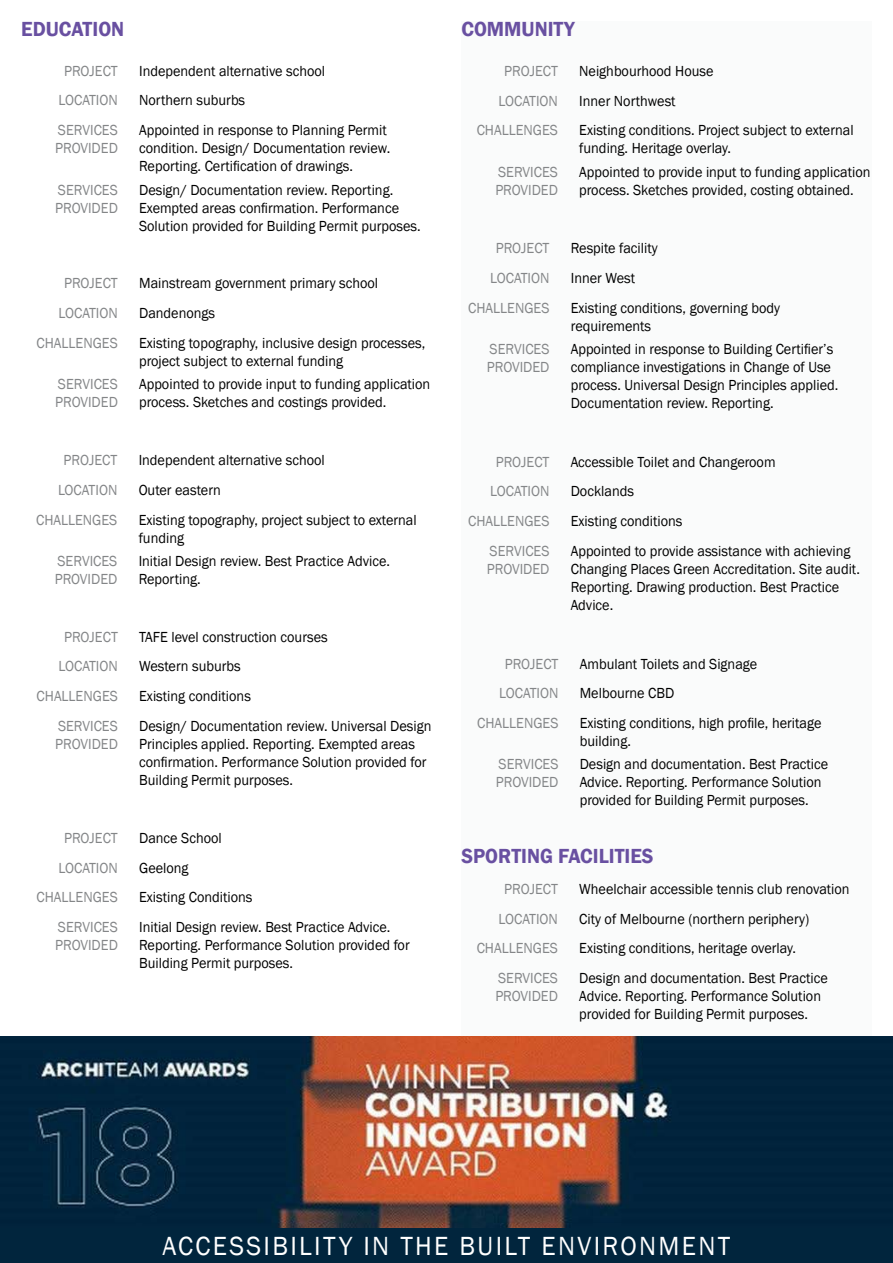
<style>
.page{position:relative;width:893px;height:1263px;background:#fff}
.page>*{position:absolute;margin:0;border:0;box-sizing:border-box;transform-origin:0 0}
.t1{font:27px "Franklin Gothic";letter-spacing:.09em;color:#fff;scale:.96 1}
.t2{font:600 21px "Franklin Gothic";color:#6950a1;scale:.96 1}
.t3{font:15px/18px "Franklin Gothic";color:#000;scale:.95 1}
.t4{font:15px/18px "Franklin Gothic";color:#848688;scale:.95 1}
</style>
<div class="page">
<div style="left:461px;top:21px;width:411px;height:1221px;background:#fafbfb"></div>
<img style="left:0;top:1037px;width:893px;height:191px">
<div style="left:0;top:1228px;width:893px;height:35px;background:#01253d"></div>
<h2 class="t2" style="left:21px;top:16px;width:109px">EDUCATION</h2>
<p class="t4" style="left:64px;top:62px;width:58px">PROJECT</p>
<p class="t3" style="left:139px;top:62px;width:197px">Independent alternative school</p>
<p class="t4" style="left:58px;top:92px;width:64px">LOCATION</p>
<p class="t3" style="left:139px;top:92px;width:113px">Northern suburbs</p>
<p class="t4" style="left:55px;top:122px;width:67px">SERVICES<br>PROVIDED</p>
<p class="t3" style="left:139px;top:122px;width:266px">Appointed in response to Planning Permit condition. Design/ Documentation review.<br>Reporting. Certification of drawings.</p>
<p class="t4" style="left:55px;top:181px;width:67px">SERVICES<br>PROVIDED</p>
<p class="t3" style="left:139px;top:181px;width:298px">Design/ Documentation review. Reporting.<br>Exempted areas confirmation. Performance<br>Solution provided for Building Permit purposes.</p>
<p class="t4" style="left:64px;top:275px;width:58px">PROJECT</p>
<p class="t3" style="left:139px;top:275px;width:253px">Mainstream government primary school</p>
<p class="t4" style="left:58px;top:304px;width:64px">LOCATION</p>
<p class="t3" style="left:139px;top:304px;width:82px">Dandenongs</p>
<p class="t4" style="left:37px;top:334px;width:87px">CHALLENGES</p>
<p class="t3" style="left:139px;top:334px;width:303px">Existing topography, inclusive design processes, project subject to external funding</p>
<p class="t4" style="left:55px;top:375px;width:67px">SERVICES<br>PROVIDED</p>
<p class="t3" style="left:139px;top:375px;width:308px">Appointed to provide input to funding application process. Sketches and costings provided.</p>
<p class="t4" style="left:64px;top:451px;width:58px">PROJECT</p>
<p class="t3" style="left:139px;top:451px;width:197px">Independent alternative school</p>
<p class="t4" style="left:58px;top:481px;width:64px">LOCATION</p>
<p class="t3" style="left:139px;top:481px;width:88px">Outer eastern</p>
<p class="t4" style="left:36px;top:511px;width:87px">CHALLENGES</p>
<p class="t3" style="left:139px;top:511px;width:294px">Existing topography, project subject to external funding</p>
<p class="t4" style="left:55px;top:552px;width:67px">SERVICES<br>PROVIDED</p>
<p class="t3" style="left:139px;top:552px;width:266px">Initial Design review. Best Practice Advice.<br>Reporting.</p>
<p class="t4" style="left:64px;top:628px;width:58px">PROJECT</p>
<p class="t3" style="left:139px;top:628px;width:200px">TAFE level construction courses</p>
<p class="t4" style="left:58px;top:658px;width:64px">LOCATION</p>
<p class="t3" style="left:139px;top:658px;width:108px">Western suburbs</p>
<p class="t4" style="left:37px;top:687px;width:87px">CHALLENGES</p>
<p class="t3" style="left:139px;top:687px;width:119px">Existing conditions</p>
<p class="t4" style="left:55px;top:717px;width:67px">SERVICES<br>PROVIDED</p>
<p class="t3" style="left:139px;top:717px;width:309px">Design/ Documentation review. Universal Design Principles applied. Reporting. Exempted areas confirmation. Performance Solution provided for Building Permit purposes.</p>
<p class="t4" style="left:64px;top:829px;width:58px">PROJECT</p>
<p class="t3" style="left:139px;top:829px;width:89px">Dance School</p>
<p class="t4" style="left:58px;top:859px;width:64px">LOCATION</p>
<p class="t3" style="left:139px;top:859px;width:54px">Geelong</p>
<p class="t4" style="left:37px;top:888px;width:87px">CHALLENGES</p>
<p class="t3" style="left:139px;top:888px;width:121px">Existing Conditions</p>
<p class="t4" style="left:55px;top:918px;width:67px">SERVICES<br>PROVIDED</p>
<p class="t3" style="left:139px;top:918px;width:286px">Initial Design review. Best Practice Advice.<br>Reporting. Performance Solution provided for<br>Building Permit purposes.</p>
<h2 class="t2" style="left:461px;top:16px;width:120px">COMMUNITY</h2>
<p class="t4" style="left:504px;top:62px;width:58px">PROJECT</p>
<p class="t3" style="left:579px;top:62px;width:143px">Neighbourhood House</p>
<p class="t4" style="left:499px;top:92px;width:64px">LOCATION</p>
<p class="t3" style="left:579px;top:92px;width:103px">Inner Northwest</p>
<p class="t4" style="left:477px;top:122px;width:87px">CHALLENGES</p>
<p class="t3" style="left:579px;top:122px;width:290px">Existing conditions. Project subject to external funding. Heritage overlay.</p>
<p class="t4" style="left:495px;top:163px;width:67px">SERVICES<br>PROVIDED</p>
<p class="t3" style="left:579px;top:163px;width:308px">Appointed to provide input to funding application process. Sketches provided, costing obtained.</p>
<p class="t4" style="left:496px;top:240px;width:58px">PROJECT</p>
<p class="t3" style="left:571px;top:240px;width:93px">Respite facility</p>
<p class="t4" style="left:490px;top:269px;width:64px">LOCATION</p>
<p class="t3" style="left:571px;top:269px;width:69px">Inner West</p>
<p class="t4" style="left:468px;top:299px;width:87px">CHALLENGES</p>
<p class="t3" style="left:571px;top:299px;width:222px">Existing conditions, governing body requirements</p>
<p class="t4" style="left:487px;top:340px;width:67px">SERVICES<br>PROVIDED</p>
<p class="t3" style="left:571px;top:340px;width:283px">Appointed in response to Building Certifier’s compliance investigations in Change of Use process. Universal Design Principles applied.<br>Documentation review. Reporting.</p>
<p class="t4" style="left:496px;top:453px;width:58px">PROJECT</p>
<p class="t3" style="left:571px;top:453px;width:217px">Accessible Toilet and Changeroom</p>
<p class="t4" style="left:490px;top:483px;width:64px">LOCATION</p>
<p class="t3" style="left:571px;top:483px;width:68px">Docklands</p>
<p class="t4" style="left:468px;top:512px;width:87px">CHALLENGES</p>
<p class="t3" style="left:571px;top:512px;width:119px">Existing conditions</p>
<p class="t4" style="left:487px;top:542px;width:67px">SERVICES<br>PROVIDED</p>
<p class="t3" style="left:571px;top:542px;width:306px">Appointed to provide assistance with achieving Changing Places Green Accreditation. Site audit.<br>Reporting. Drawing production. Best Practice Advice.</p>
<p class="t4" style="left:505px;top:655px;width:58px">PROJECT</p>
<p class="t3" style="left:580px;top:655px;width:188px">Ambulant Toilets and Signage</p>
<p class="t4" style="left:499px;top:685px;width:64px">LOCATION</p>
<p class="t3" style="left:580px;top:685px;width:101px">Melbourne CBD</p>
<p class="t4" style="left:477px;top:714px;width:87px">CHALLENGES</p>
<p class="t3" style="left:580px;top:714px;width:256px">Existing conditions, high profile, heritage building.</p>
<p class="t4" style="left:496px;top:756px;width:67px">SERVICES<br>PROVIDED</p>
<p class="t3" style="left:580px;top:756px;width:263px">Design and documentation. Best Practice<br>Advice. Reporting. Performance Solution provided for Building Permit purposes.</p>
<h2 class="t2" style="left:461px;top:843px;width:202px">SPORTING FACILITIES</h2>
<p class="t4" style="left:504px;top:880px;width:58px">PROJECT</p>
<p class="t3" style="left:579px;top:880px;width:286px">Wheelchair accessible tennis club renovation</p>
<p class="t4" style="left:499px;top:910px;width:64px">LOCATION</p>
<p class="t3" style="left:579px;top:910px;width:244px">City of Melbourne (northern periphery)</p>
<p class="t4" style="left:477px;top:939px;width:87px">CHALLENGES</p>
<p class="t3" style="left:579px;top:939px;width:230px">Existing conditions, heritage overlay.</p>
<p class="t4" style="left:495px;top:969px;width:67px">SERVICES<br>PROVIDED</p>
<p class="t3" style="left:579px;top:969px;width:263px">Design and documentation. Best Practice<br>Advice. Reporting. Performance Solution provided for Building Permit purposes.</p>
<h1 class="t1" style="left:163px;top:1229px;width:593px">ACCESSIBILITY IN THE BUILT ENVIRONMENT</h1>
</div>
